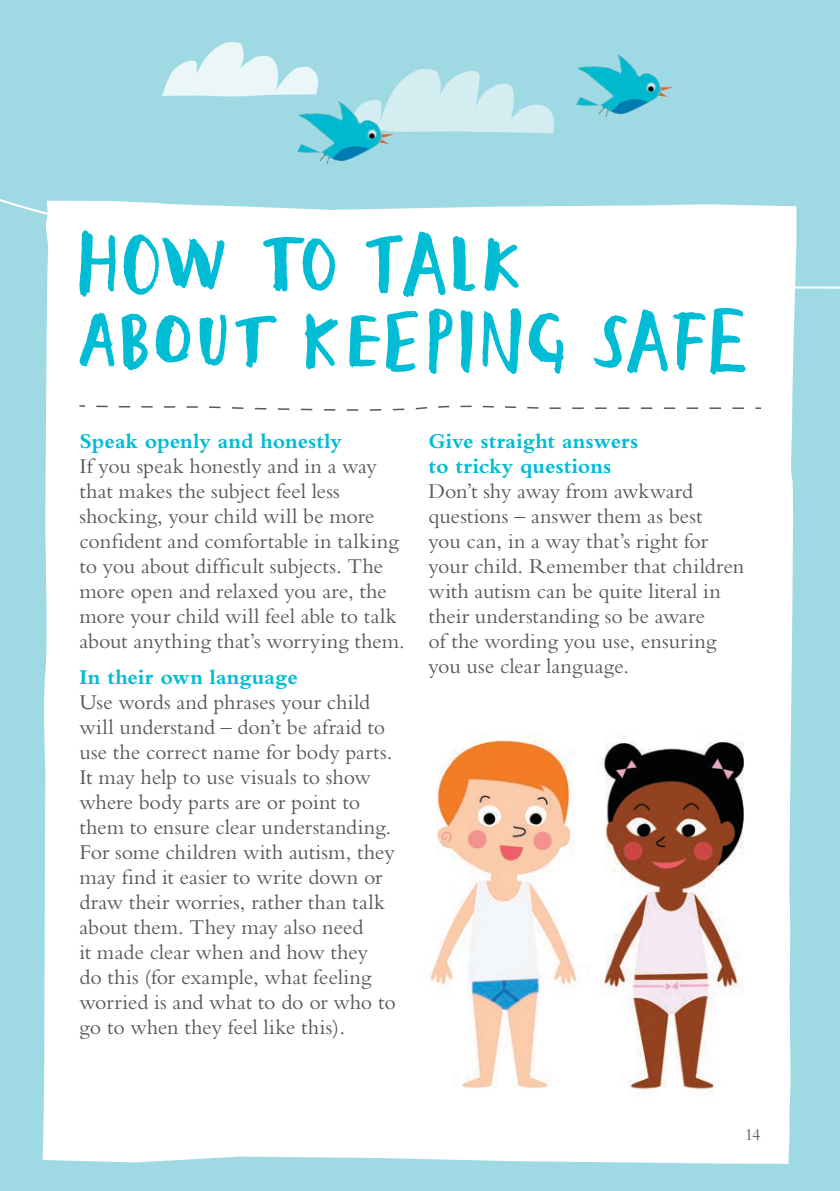
<style>
.page{position:relative;width:840px;height:1191px;background:#fff}
.page>*{position:absolute;margin:0;border:0;box-sizing:border-box;transform-origin:0 0}
.t1{font:22px/25px "Bembo";letter-spacing:-.005em;color:#56585b}
.t2{font:700 22px/25px "Bembo";color:#00bcd5}
.t3{font:17.2px "Bembo";color:#56585b}
</style>
<div class="page">
<div style="left:0;top:0;width:839px;height:1191px;background:#9fdae4"></div>
<div style="left:42px;top:201px;width:754px;height:962px;background:#fff"></div>
<svg style="left:428px;top:308px;width:24px;height:66px"></svg>
<svg style="left:528px;top:313px;width:35px;height:61px"></svg>
<svg style="left:482px;top:308px;width:39px;height:66px"></svg>
<svg style="left:349px;top:311px;width:69px;height:61px"></svg>
<svg style="left:593px;top:307px;width:152px;height:68px"></svg>
<svg style="left:459px;top:310px;width:13px;height:63px"></svg>
<svg style="left:304px;top:313px;width:34px;height:56px"></svg>
<img style="left:423px;top:720px;width:342px;height:382px">
<svg style="left:162px;top:42px;width:156px;height:55px"></svg>
<svg style="left:390px;top:69px;width:164px;height:65px"></svg>
<img style="left:576px;top:53px;width:97px;height:65px">
<img style="left:297px;top:97px;width:102px;height:68px">
<svg style="left:451px;top:236px;width:24px;height:55px"></svg>
<svg style="left:263px;top:237px;width:72px;height:55px"></svg>
<svg style="left:154px;top:315px;width:36px;height:47px"></svg>
<svg style="left:234px;top:316px;width:43px;height:52px"></svg>
<svg style="left:199px;top:314px;width:27px;height:52px"></svg>
<svg style="left:121px;top:313px;width:27px;height:57px"></svg>
<svg style="left:79px;top:312px;width:35px;height:55px"></svg>
<svg style="left:484px;top:238px;width:34px;height:53px"></svg>
<svg style="left:364px;top:231px;width:81px;height:66px"></svg>
<svg style="left:79px;top:230px;width:37px;height:67px"></svg>
<svg style="left:123px;top:234px;width:101px;height:61px"></svg>
<svg style="left:78px;top:404px;width:684px;height:7px"></svg>
<p class="t2" style="left:79px;top:428px;width:264px">Speak openly and honestly</p>
<p class="t1" style="left:79px;top:453px;width:327px">If you speak honestly and in a way that makes the subject feel less shocking, your child will be more confident and comfortable in talking to you about difficult subjects. The more open and relaxed you are, the more your child will feel able to talk about anything that’s worrying them.</p>
<p class="t2" style="left:79px;top:665px;width:220px">In their own language</p>
<p class="t1" style="left:79px;top:689px;width:318px">Use words and phrases your child will understand – don’t be afraid to use the correct name for body parts.<br>It may help to use visuals to show where body parts are or point to them to ensure clear understanding.<br>For some children with autism, they may find it easier to write down or draw their worries, rather than talk about them. They may also need<br>it made clear when and how they do this (for example, what feeling worried is and what to do or who to go to when they feel like this).</p>
<p class="t2" style="left:428px;top:428px;width:211px">Give straight answers to tricky questions</p>
<p class="t1" style="left:428px;top:478px;width:317px">Don’t shy away from awkward questions – answer them as best<br>you can, in a way that’s right for your child. Remember that children with autism can be quite literal in their understanding so be aware<br>of the wording you use, ensuring you use clear language.</p>
<p class="t3" style="left:744px;top:1124px;width:17px">14</p>
</div>
